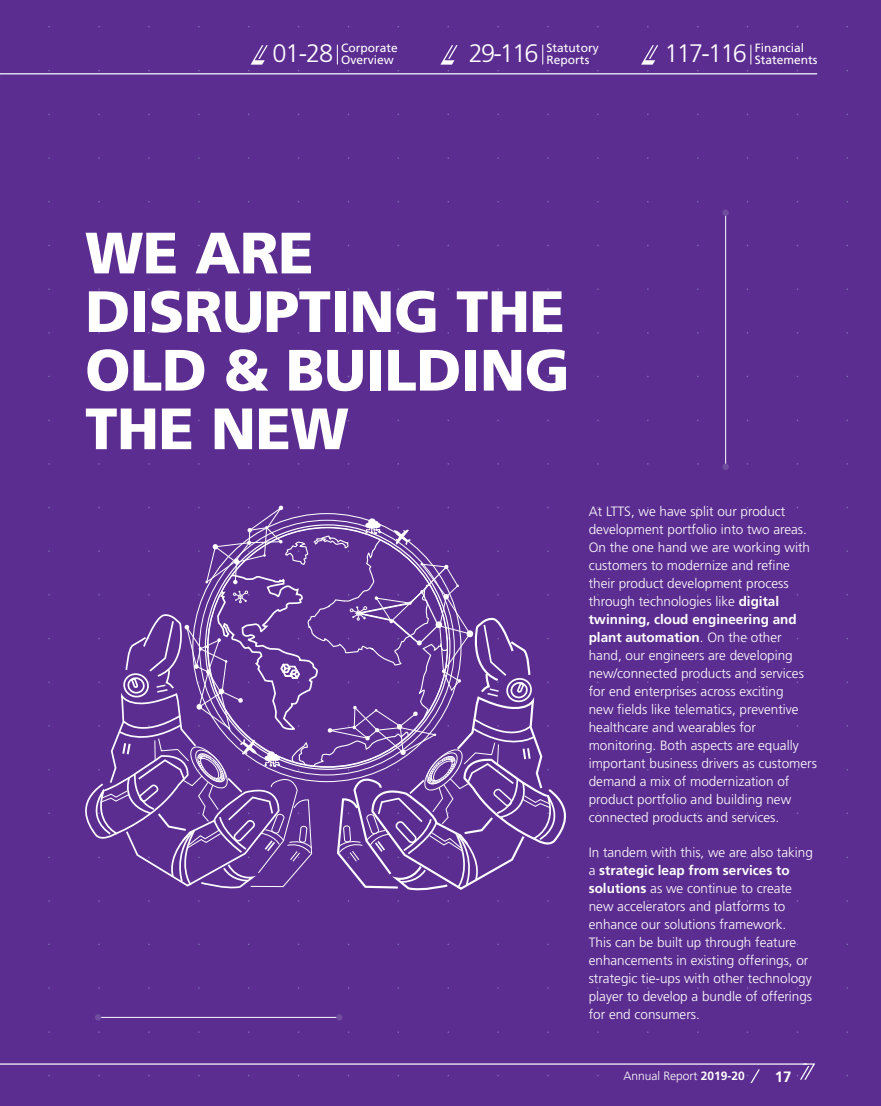
<style>
.page{position:relative;width:881px;height:1106px;background:#fff}
.page>*{position:absolute;margin:0;border:0;box-sizing:border-box;transform-origin:0 0}
.t1{font:900 58.2px/58.5px "Frutiger LT Std";letter-spacing:-.01em;color:#fff}
.t2{font:700 15px "Frutiger LT Std";color:#fff}
.t3{font:300 13.5px/18px "Frutiger LT Std";color:#fff}
.t4{font:12px/12px "Frutiger LT Std";color:#fff}
.t5{font:300 12px "Frutiger LT Std";color:#fff}
.s1{font-weight:700}
</style>
<div class="page">
<div style="left:0;top:0;width:880px;height:1106px;background:#5c2d91"></div>
<svg style="left:85px;top:505px;width:481px;height:384px"></svg>
<hr style="left:725px;top:215px;width:1px;height:251px;background:#fff">
<div style="left:722px;top:209px;width:6px;height:7px;background:#704c9f;border-radius:50%"></div>
<div style="left:722px;top:463px;width:6px;height:7px;background:#704c9f;border-radius:50%"></div>
<hr style="left:100px;top:1017px;width:239px;height:1px;background:#fff">
<svg style="left:95px;top:1014px;width:6px;height:6px"></svg>
<svg style="left:336px;top:1014px;width:6px;height:6px"></svg>
<svg style="left:746px;top:1069px;width:13px;height:14px"></svg>
<svg style="left:796px;top:1063px;width:19px;height:16px"></svg>
<svg style="left:0;top:1063px;width:807px;height:1px"></svg>
<svg style="left:337px;top:45px;width:1px;height:19px"></svg>
<svg style="left:542px;top:45px;width:1px;height:19px"></svg>
<svg style="left:750px;top:45px;width:1px;height:19px"></svg>
<svg style="left:440px;top:45px;width:17px;height:26px"></svg>
<svg style="left:248px;top:45px;width:20px;height:26px"></svg>
<svg style="left:641px;top:45px;width:17px;height:26px"></svg>
<hr style="left:0;top:73px;width:816px;height:1px;background:#fff">
<p class="t4" style="left:272px;top:42px;width:127px;text-indent:69px">Corporate<br><sup>01-28</sup> Overview</p>
<p class="t4" style="left:468px;top:42px;width:131px;text-indent:78px">Statutory<br><sup>29-116</sup> Reports</p>
<p class="t4" style="left:664px;top:42px;width:154px;text-indent:90px">Financial<br><sup>117-116</sup> Statements</p>
<h1 class="t1" style="left:85px;top:224px;width:486px">WE ARE<br>DISRUPTING THE<br>OLD &amp; BUILDING<br>THE NEW</h1>
<p class="t3" style="left:588px;top:502px;width:230px">At LTTS, we have split our product development portfolio into two areas.<br>On the one hand we are working with customers to modernize and refine their product development process through technologies like <span class="s1">digital twinning, cloud engineering and plant automation</span>. On the other hand, our engineers are developing new/connected products and services for end enterprises across exciting<br>new fields like telematics, preventive healthcare and wearables for monitoring. Both aspects are equally important business drivers as customers demand a mix of modernization of product portfolio and building new connected products and services.</p>
<p class="t3" style="left:588px;top:843px;width:226px">In tandem with this, we are also taking a <span class="s1">strategic leap from services to solutions</span> as we continue to create new accelerators and platforms to enhance our solutions framework.<br>This can be built up through feature enhancements in existing offerings, or strategic tie-ups with other technology player to develop a bundle of offerings for end consumers.</p>
<p class="t5" style="left:623px;top:1068px;width:123px">Annual Report <span class="s1">2019-20</span></p>
<p class="t2" style="left:774px;top:1067px;width:18px">17</p>
</div>
